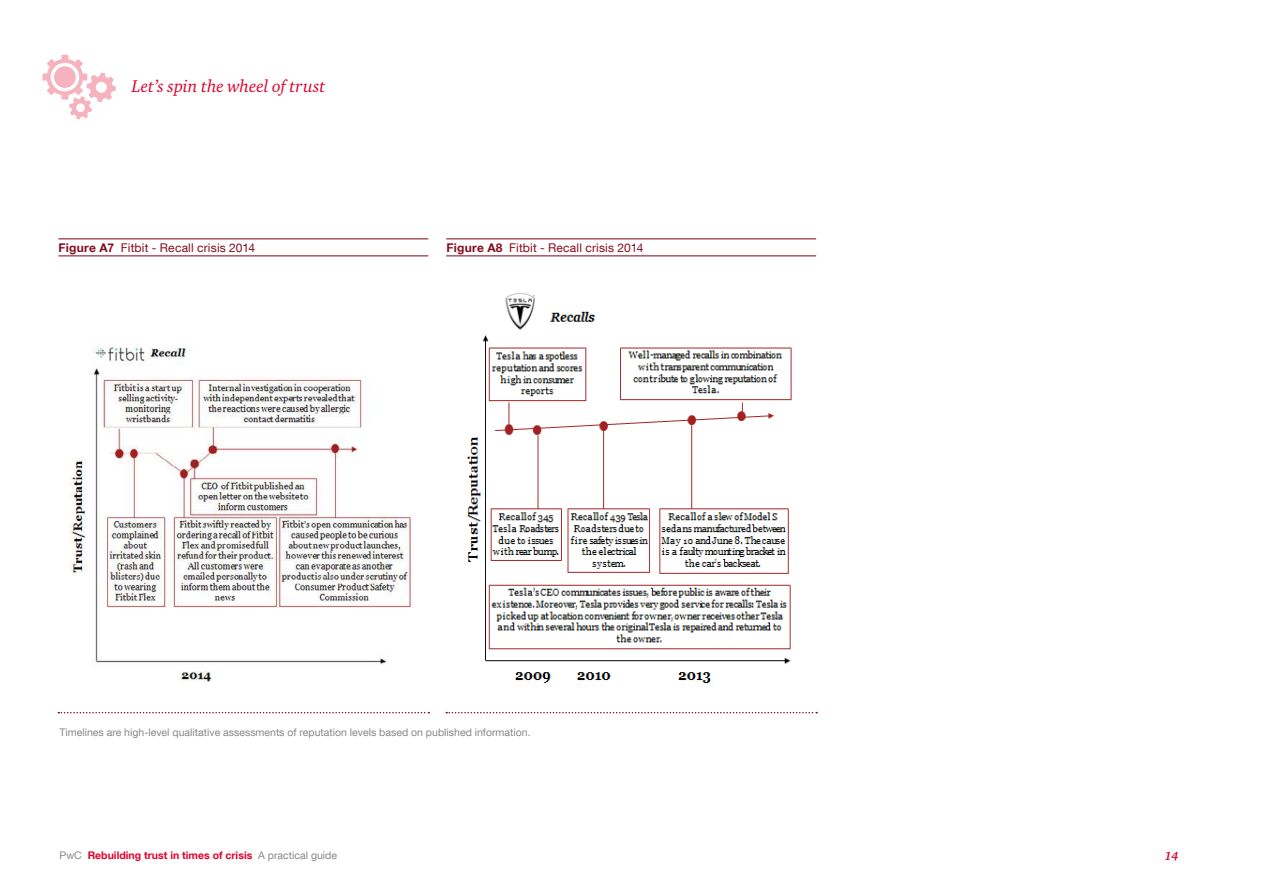
<style>
.page{position:relative;width:1263px;height:893px;background:#fff}
.page>*{position:absolute;margin:0;border:0;box-sizing:border-box;transform-origin:0 0}
.t1{font:italic 17.4px "Charter ITC Std";color:#e2002b}
.t2{font:12px "Helvetica Neue LT Com";letter-spacing:.015em;color:#830d20}
.t3{font:italic 700 12px "Charter ITC Std";color:#e2002b}
.t4{font:10.5px "Helvetica Neue LT Com";color:#87888a}
.t5{font:700 10.5px "Helvetica Neue LT Com";color:#e2002b}
.s1{font-weight:700}
.s2{font-weight:400;color:#87888a}
</style>
<div class="page">
<svg style="left:43px;top:55px;width:73px;height:64px"></svg>
<hr style="left:58px;top:238px;width:370px;height:1px;background:#830d20">
<hr style="left:446px;top:238px;width:370px;height:1px;background:#830d20">
<hr style="left:58px;top:255px;width:370px;height:1px;background:#830d20">
<hr style="left:446px;top:255px;width:370px;height:1px;background:#830d20">
<svg style="left:58px;top:712px;width:371px;height:1px"></svg>
<svg style="left:446px;top:712px;width:371px;height:1px"></svg>
<img style="left:69px;top:342px;width:344px;height:339px">
<img style="left:467px;top:293px;width:325px;height:390px">
<h1 class="t1" style="left:132px;top:75px;width:195px">Let’s spin the wheel of trust</h1>
<p class="t2" style="left:59px;top:240px;width:198px"><span class="s1">Figure A7</span> Fitbit - Recall crisis 2014</p>
<p class="t2" style="left:446px;top:240px;width:198px"><span class="s1">Figure A8</span> Fitbit - Recall crisis 2014</p>
<p class="t4" style="left:60px;top:726px;width:473px">Timelines are high-level qualitative assessments of reputation levels based on published information.</p>
<p class="t5" style="left:60px;top:849px;width:279px"><span class="s2">PwC</span> Rebuilding trust in times of crisis <span class="s2">A practical guide</span></p>
<p class="t3" style="left:1164px;top:848px;width:16px">14</p>
</div>
